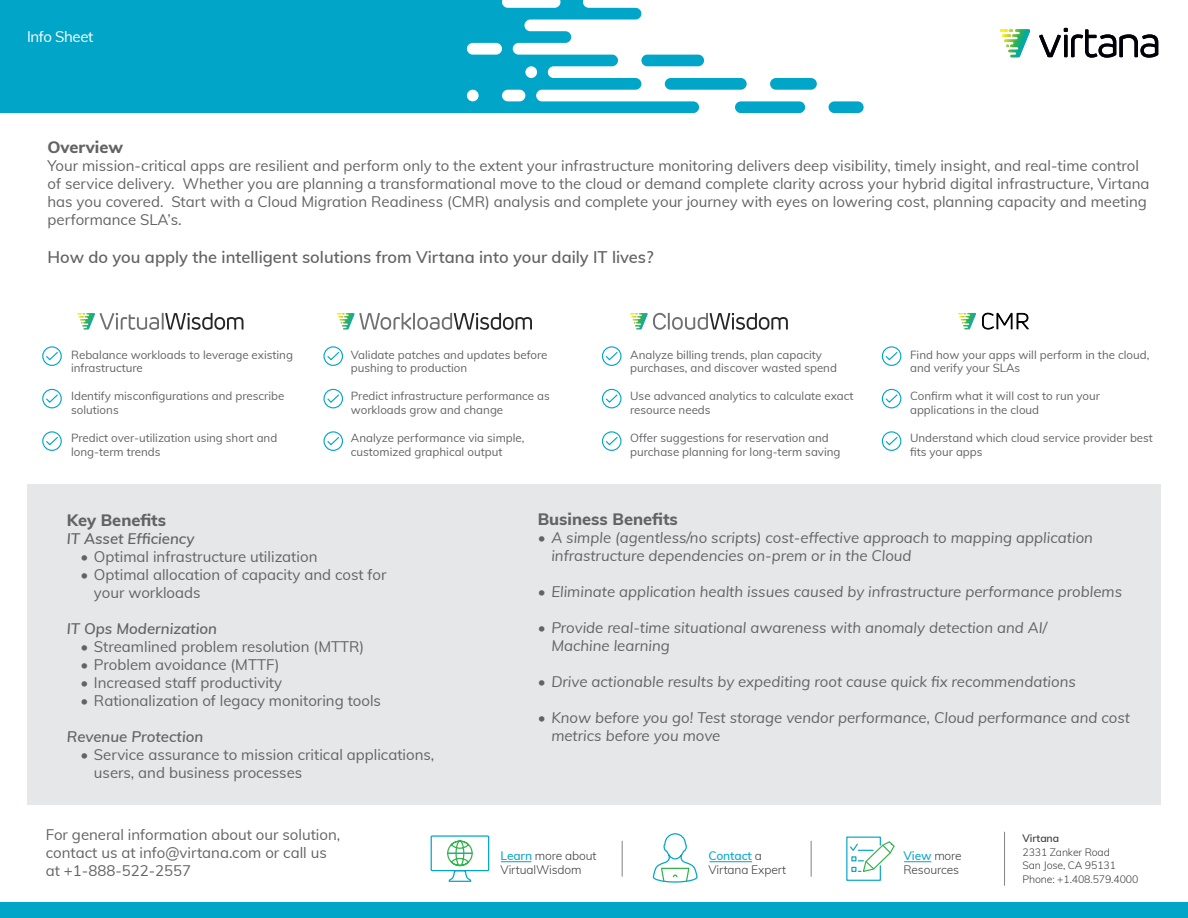
<style>
.page{position:relative;width:1188px;height:918px;background:#fff}
.page>*{position:absolute;margin:0;border:0;box-sizing:border-box;transform-origin:0 0}
.t1{font:300 21.6px "Uni Neue";color:#040503;scale:1.07 1}
.t2{font:600 16.5px "Muli";color:#636366}
.t3{font:800 16.5px "Muli";color:#636366}
.t4{font:15px/18px "Muli";color:#636366}
.t5{font:italic 15px/18px "Muli";color:#636366}
.t6{font:italic 600 15px "Muli";color:#636366}
.t7{font:15px "Muli";letter-spacing:-.025em;color:#fff}
.t8{font:300 12px/13.5px "Muli";letter-spacing:-.01em;color:#3e3e3f}
.t9{font:11.55px/13.8px "Muli";color:#636366}
.t10{font:300 10.5px "Muli";letter-spacing:-.01em;color:#3e3e3f}
.t11{font:600 10.5px "Muli";letter-spacing:-.01em;color:#3e3e3f}
.s1{font-weight:600;color:#16accd}
</style>
<div class="page">
<div style="left:0;top:0;width:868px;height:113px;background:#00a5c8"></div>
<svg style="left:467px;top:0;width:401px;height:113px;fill:#fff"></svg>
<svg style="left:1039px;top:28px;width:119px;height:30px"></svg>
<svg style="left:1000px;top:29px;width:30px;height:28px"></svg>
<div style="left:0;top:903px;width:1188px;height:15px;background:#00a5c8"></div>
<div style="left:28px;top:484px;width:1133px;height:321px;background:#e6e7e9"></div>
<div style="left:42px;top:346px;width:20px;height:20px;border:1px solid #00a5c8;border-radius:50%"></div>
<svg style="left:46px;top:352px;width:12px;height:9px"></svg>
<div style="left:42px;top:389px;width:20px;height:19px;border:1px solid #00a5c8;border-radius:50%"></div>
<svg style="left:45px;top:393px;width:14px;height:11px"></svg>
<div style="left:42px;top:431px;width:20px;height:20px;border:1px solid #00a5c8;border-radius:50%"></div>
<svg style="left:46px;top:437px;width:12px;height:9px"></svg>
<svg style="left:77px;top:313px;width:166px;height:17px"></svg>
<div style="left:323px;top:346px;width:20px;height:20px;border:1px solid #00a5c8;border-radius:50%"></div>
<svg style="left:326px;top:351px;width:14px;height:10px"></svg>
<div style="left:323px;top:389px;width:20px;height:19px;border:1px solid #00a5c8;border-radius:50%"></div>
<svg style="left:326px;top:393px;width:14px;height:11px"></svg>
<div style="left:323px;top:431px;width:20px;height:20px;border:1px solid #00a5c8;border-radius:50%"></div>
<svg style="left:326px;top:436px;width:14px;height:10px"></svg>
<svg style="left:337px;top:313px;width:195px;height:17px"></svg>
<div style="left:602px;top:346px;width:20px;height:20px;border:1px solid #00a5c8;border-radius:50%"></div>
<svg style="left:604px;top:351px;width:15px;height:10px"></svg>
<div style="left:602px;top:389px;width:20px;height:19px;border:1px solid #00a5c8;border-radius:50%"></div>
<svg style="left:604px;top:393px;width:15px;height:11px"></svg>
<div style="left:602px;top:431px;width:20px;height:20px;border:1px solid #00a5c8;border-radius:50%"></div>
<svg style="left:604px;top:436px;width:15px;height:10px"></svg>
<svg style="left:630px;top:313px;width:158px;height:17px"></svg>
<div style="left:882px;top:346px;width:19px;height:20px;border:1px solid #00a5c8;border-radius:50%"></div>
<svg style="left:884px;top:351px;width:15px;height:10px"></svg>
<div style="left:882px;top:389px;width:19px;height:19px;border:1px solid #00a5c8;border-radius:50%"></div>
<svg style="left:884px;top:393px;width:15px;height:11px"></svg>
<div style="left:882px;top:431px;width:19px;height:20px;border:1px solid #00a5c8;border-radius:50%"></div>
<svg style="left:884px;top:436px;width:15px;height:10px"></svg>
<svg style="left:958px;top:313px;width:18px;height:16px"></svg>
<hr style="left:1004px;top:832px;width:1px;height:53px;background:#808285">
<hr style="left:811px;top:841px;width:1px;height:35px;background:#808285">
<hr style="left:622px;top:841px;width:1px;height:35px;background:#808285">
<svg style="left:904px;top:861px;width:27px;height:1px"></svg>
<svg style="left:846px;top:836px;width:49px;height:45px"></svg>
<hr style="left:709px;top:861px;width:43px;height:1px;background:#00a5c8">
<svg style="left:652px;top:833px;width:46px;height:50px"></svg>
<hr style="left:501px;top:861px;width:30px;height:1px;background:#00a5c8">
<svg style="left:430px;top:835px;width:60px;height:47px"></svg>
<p class="t7" style="left:27px;top:26px;width:68px">Info Sheet</p>
<p class="t3" style="left:48px;top:135px;width:77px">Overview</p>
<p class="t4" style="left:48px;top:156px;width:1104px">Your mission-critical apps are resilient and perform only to the extent your infrastructure monitoring delivers deep visibility, timely insight, and real-time control of service delivery. Whether you are planning a transformational move to the cloud or demand complete clarity across your hybrid digital infrastructure, Virtana has you covered. Start with a Cloud Migration Readiness (CMR) analysis and complete your journey with eyes on lowering cost, planning capacity and meeting performance SLA’s.</p>
<p class="t2" style="left:48px;top:245px;width:608px">How do you apply the intelligent solutions from Virtana into your daily IT lives?</p>
<p class="t9" style="left:71px;top:347px;width:223px">Rebalance workloads to leverage existing infrastructure</p>
<p class="t9" style="left:71px;top:389px;width:215px">Identify misconfigurations and prescribe solutions</p>
<p class="t9" style="left:71px;top:430px;width:208px">Predict over-utilization using short and long-term trends</p>
<p class="t9" style="left:351px;top:347px;width:198px">Validate patches and updates before pushing to production</p>
<p class="t9" style="left:351px;top:389px;width:201px">Predict infrastructure performance as workloads grow and change</p>
<p class="t9" style="left:351px;top:430px;width:175px">Analyze performance via simple, customized graphical output</p>
<p class="t9" style="left:630px;top:347px;width:193px">Analyze billing trends, plan capacity</p>
<p class="t9" style="left:630px;top:361px;width:208px">purchases, and discover wasted spend</p>
<p class="t9" style="left:630px;top:389px;width:225px">Use advanced analytics to calculate exact resource needs</p>
<p class="t9" style="left:630px;top:430px;width:212px">Offer suggestions for reservation and purchase planning for long-term saving</p>
<p class="t1" style="left:981px;top:308px;width:47px">CMR</p>
<p class="t9" style="left:910px;top:347px;width:241px">Find how your apps will perform in the cloud, and verify your SLAs</p>
<p class="t9" style="left:910px;top:389px;width:191px">Confirm what it will cost to run your applications in the cloud</p>
<p class="t9" style="left:910px;top:430px;width:244px">Understand which cloud service provider best fits your apps</p>
<p class="t3" style="left:67px;top:508px;width:101px">Key Benefits</p>
<p class="t6" style="left:67px;top:528px;width:129px">IT Asset Efficiency</p>
<p class="t4" style="left:80px;top:547px;width:239px">• Optimal infrastructure utilization</p>
<p class="t4" style="left:94px;top:565px;width:294px;text-indent:-14px">• Optimal allocation of capacity and cost for your workloads</p>
<p class="t6" style="left:67px;top:618px;width:152px">IT Ops Modernization</p>
<p class="t4" style="left:80px;top:637px;width:285px">• Streamlined problem resolution (MTTR)</p>
<p class="t4" style="left:80px;top:655px;width:201px">• Problem avoidance (MTTF)</p>
<p class="t4" style="left:80px;top:673px;width:203px">• Increased staff productivity</p>
<p class="t4" style="left:80px;top:691px;width:302px">• Rationalization of legacy monitoring tools</p>
<p class="t6" style="left:67px;top:726px;width:138px">Revenue Protection</p>
<p class="t4" style="left:94px;top:745px;width:342px;text-indent:-14px">• Service assurance to mission critical applications, users, and business processes</p>
<p class="t3" style="left:538px;top:507px;width:142px">Business Benefits</p>
<p class="t5" style="left:551px;top:528px;width:543px;text-indent:-14px">• A simple (agentless/no scripts) cost-effective approach to mapping application infrastructure dependencies on-prem or in the Cloud</p>
<p class="t5" style="left:538px;top:582px;width:586px">• Eliminate application health issues caused by infrastructure performance problems</p>
<p class="t5" style="left:551px;top:618px;width:497px;text-indent:-14px">• Provide real-time situational awareness with anomaly detection and AI/<br>Machine learning</p>
<p class="t5" style="left:538px;top:672px;width:540px">• Drive actionable results by expediting root cause quick fix recommendations</p>
<p class="t5" style="left:551px;top:708px;width:580px;text-indent:-14px">• Know before you go! Test storage vendor performance, Cloud performance and cost metrics before you move</p>
<p class="t4" style="left:46px;top:825px;width:296px">For general information about our solution, contact us at info@virtana.com or call us at +1-888-522-2557</p>
<p class="t11" style="left:1023px;top:831px;width:38px">Virtana</p>
<p class="t10" style="left:1023px;top:844px;width:89px">2331 Zanker Road</p>
<p class="t10" style="left:1023px;top:858px;width:95px">San Jose, CA 95131</p>
<p class="t10" style="left:1023px;top:871px;width:117px">Phone: +1.408.579.4000</p>
<p class="t8" style="left:501px;top:848px;width:97px"><span class="s1">Learn</span> more about<br>VirtualWisdom</p>
<p class="t8" style="left:903px;top:848px;width:60px"><span class="s1">View</span> more<br>Resources</p>
<p class="t8" style="left:708px;top:848px;width:79px"><span class="s1">Contact</span> a<br>Virtana Expert</p>
</div>
